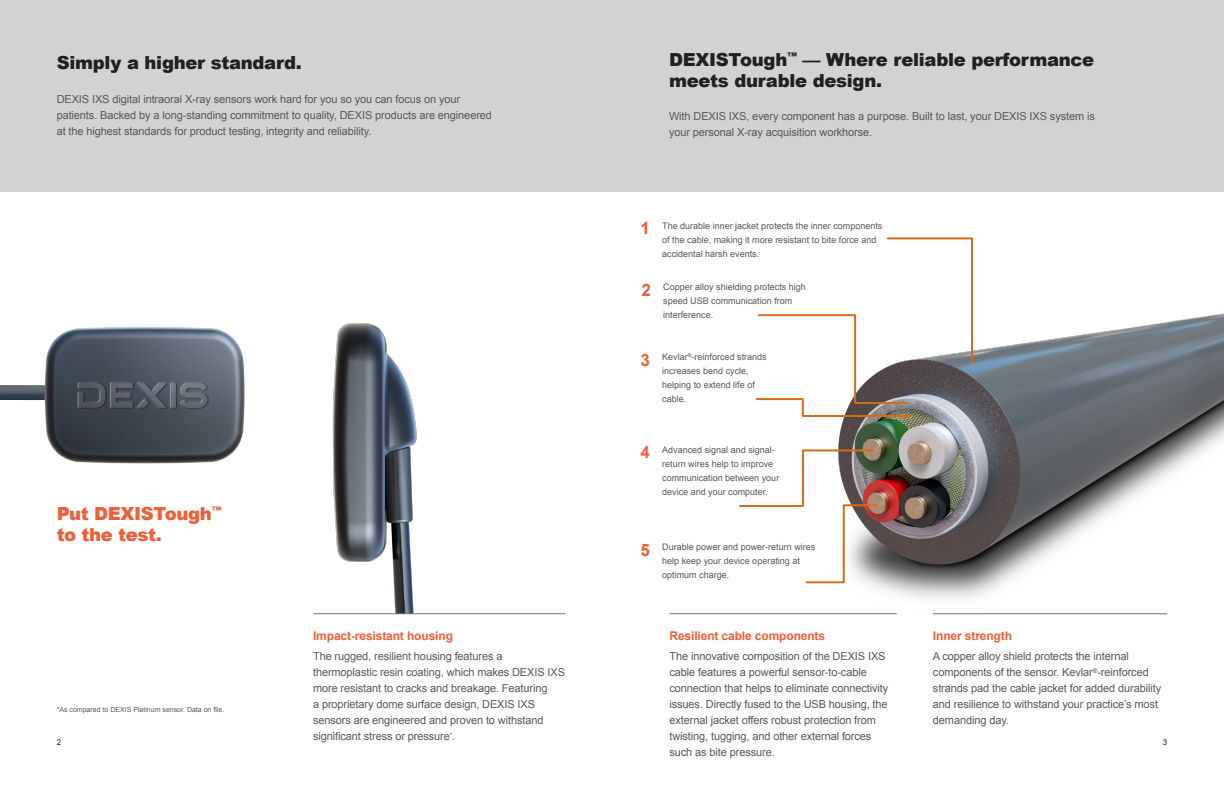
<style>
.page{position:relative;width:1224px;height:792px;background:#fff}
.page>*{position:absolute;margin:0;border:0;box-sizing:border-box;transform-origin:0 0}
.t1{font:900 18px/21px "Arial";letter-spacing:-.015em;color:#231f20}
.t2{font:900 18px/21px "Arial";letter-spacing:-.02em;color:#f15d36}
.t3{font:700 17px "Arial";color:#f15d36}
.t4{font:700 12px "Arial";letter-spacing:-.01em;color:#f15d36}
.t5{font:11px/16px "Arial";letter-spacing:-.01em;color:#57585a}
.t6{font:9px/14px "Arial";color:#57585a}
.t7{font:8px "Arial";color:#231f20}
.Body_Copy{font:7px "Arial";color:#57585a}
</style>
<div class="page">
<img style="left:788px;top:313px;width:436px;height:302px">
<img style="left:332px;top:323px;width:85px;height:290px">
<div style="left:0;top:0;width:1224px;height:192px;background:#d1d2d4"></div>
<hr style="left:313px;top:613px;width:252px;height:1px;background:#757679">
<hr style="left:669px;top:613px;width:228px;height:1px;background:#757679">
<hr style="left:933px;top:613px;width:234px;height:1px;background:#757679">
<svg style="left:739px;top:448px;width:140px;height:136px"></svg>
<svg style="left:755px;top:237px;width:219px;height:181px"></svg>
<img style="left:0;top:327px;width:245px;height:137px">
<p class="t1" style="left:57px;top:52px;width:247px">Simply a higher standard.</p>
<p class="t5" style="left:57px;top:92px;width:437px">DEXIS IXS digital intraoral X-ray sensors work hard for you so you can focus on your patients. Backed by a long-standing commitment to quality, DEXIS products are engineered at the highest standards for product testing, integrity and reliability.</p>
<p class="t2" style="left:57px;top:503px;width:166px">Put DEXISTough<sup>™ </sup>to the test.</p>
<p class="t1" style="left:669px;top:49px;width:427px">DEXISTough<sup>™</sup> — Where reliable performance meets durable design.</p>
<p class="t5" style="left:669px;top:108px;width:427px">With DEXIS IXS, every component has a purpose. Built to last, your DEXIS IXS system is your personal X-ray acquisition workhorse.</p>
<p class="t3" style="left:640px;top:217px;width:11px">1</p>
<p class="t3" style="left:641px;top:279px;width:11px">2</p>
<p class="t3" style="left:640px;top:348px;width:11px">3</p>
<p class="t6" style="left:662px;top:219px;width:222px">The durable inner jacket protects the inner components of the cable, making it more resistant to bite force and accidental harsh events.</p>
<p class="t6" style="left:663px;top:280px;width:144px">Copper alloy shielding protects high speed USB communication from interference.</p>
<p class="t6" style="left:662px;top:350px;width:106px">Kevlar<sup>®</sup>-reinforced strands increases bend cycle, helping to extend life of cable.</p>
<p class="t3" style="left:640px;top:441px;width:11px">4</p>
<p class="t6" style="left:662px;top:442px;width:119px">Advanced signal and signal&shy;return wires help to improve communication between your device and your computer.</p>
<p class="t3" style="left:640px;top:539px;width:11px">5</p>
<p class="t6" style="left:662px;top:540px;width:155px">Durable power and power-return wires help keep your device operating at optimum charge.</p>
<p class="t4" style="left:313px;top:628px;width:141px">Impact-resistant housing</p>
<p class="t5" style="left:313px;top:649px;width:253px">The rugged, resilient housing features a thermoplastic resin coating, which makes DEXIS IXS more resistant to cracks and breakage. Featuring<br>a proprietary dome surface design, DEXIS IXS sensors are engineered and proven to withstand significant stress or pressure<sup>*</sup>.</p>
<p class="t4" style="left:669px;top:628px;width:157px">Resilient cable components</p>
<p class="t5" style="left:669px;top:649px;width:220px">The innovative composition of the DEXIS IXS cable features a powerful sensor-to-cable connection that helps to eliminate connectivity issues. Directly fused to the USB housing, the external jacket offers robust protection from twisting, tugging, and other external forces such as bite pressure.</p>
<p class="t4" style="left:933px;top:628px;width:81px">Inner strength</p>
<p class="t5" style="left:933px;top:649px;width:230px">A copper alloy shield protects the internal components of the sensor. Kevlar<sup>®</sup>-reinforced strands pad the cable jacket for added durability and resilience to withstand your practice’s most demanding day.</p>
<p class="Body_Copy" style="left:57px;top:705px;width:169px">*As compared to DEXIS Platinum sensor. Data on file.</p>
<p class="t7" style="left:57px;top:737px;width:6px">2</p>
<p class="t7" style="left:1163px;top:737px;width:6px">3</p>
</div>
